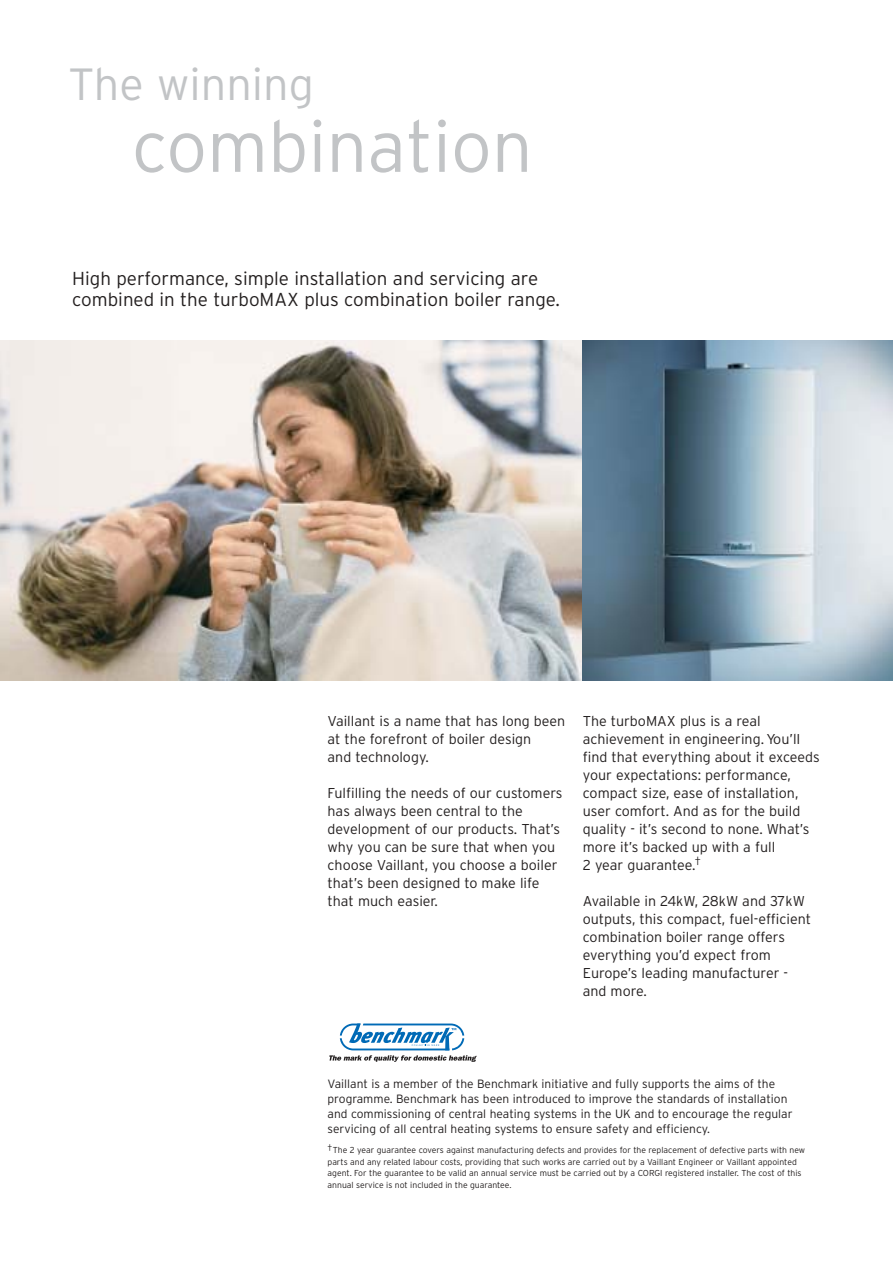
<style>
.page{position:relative;width:893px;height:1262px;background:#fff}
.page>*{position:absolute;margin:0;border:0;box-sizing:border-box;transform-origin:0 0}
.t1{font:300 72px "Interstate";color:#c2c4c6}
.t2{font:300 45px "Interstate";color:#c2c4c6}
.t3{font:300 18.75px/21px "Interstate";color:#231f1f}
.t4{font:300 14.25px/18px "Interstate";color:#231f1f}
.t5{font:300 12px/15px "Interstate";color:#231f1f}
.t6{font:300 8.7px/11.6px "Interstate";color:#231f1f}
</style>
<div class="page">
<img style="left:0;top:340px;width:583px;height:340px">
<svg style="left:583px;top:340px;width:309px;height:340px;background:#8ba0ae"></svg>
<svg style="left:329px;top:1023px;width:147px;height:38px"></svg>
<h2 class="t2" style="left:68px;top:67px;width:247px">The winning</h2>
<h1 class="t1" style="left:132px;top:120px;width:402px">combination</h1>
<h3 class="t3" style="left:72px;top:269px;width:489px">High performance, simple installation and servicing are combined in the turboMAX plus combination boiler range.</h3>
<p class="t4" style="left:327px;top:713px;width:239px">Vaillant is a name that has long been at the forefront of boiler design<br>and technology.</p>
<p class="t4" style="left:327px;top:785px;width:236px">Fulfilling the needs of our customers has always been central to the development of our products. That’s why you can be sure that when you choose Vaillant, you choose a boiler that’s been designed to make life that much easier.</p>
<p class="t4" style="left:583px;top:713px;width:238px">The turboMAX plus is a real achievement in engineering. You’lI find that everything about it exceeds your expectations: performance, compact size, ease of installation, user comfort. And as for the build quality - it’s second to none. What’s more it’s backed up with a full<br>2 year guarantee.<sup>†</sup></p>
<p class="t4" style="left:583px;top:893px;width:230px">Available in 24kW, 28kW and 37kW outputs, this compact, fuel-efficient combination boiler range offers everything you’d expect from<br>Europe’s leading manufacturer - and more.</p>
<p class="t5" style="left:327px;top:1077px;width:466px">Vaillant is a member of the Benchmark initiative and fully supports the aims of the programme. Benchmark has been introduced to improve the standards of installation and commissioning of central heating systems in the UK and to encourage the regular servicing of all central heating systems to ensure safety and efficiency.</p>
<p class="t6" style="left:327px;top:1145px;width:479px"><sup>†</sup>The 2 year guarantee covers against manufacturing defects and provides for the replacement of defective parts with new parts and any related labour costs, providing that such works are carried out by a Vaillant Engineer or Vaillant appointed agent. For the guarantee to be valid an annual service must be carried out by a CORGI registered installer. The cost of this annual service is not included in the guarantee.</p>
</div>
